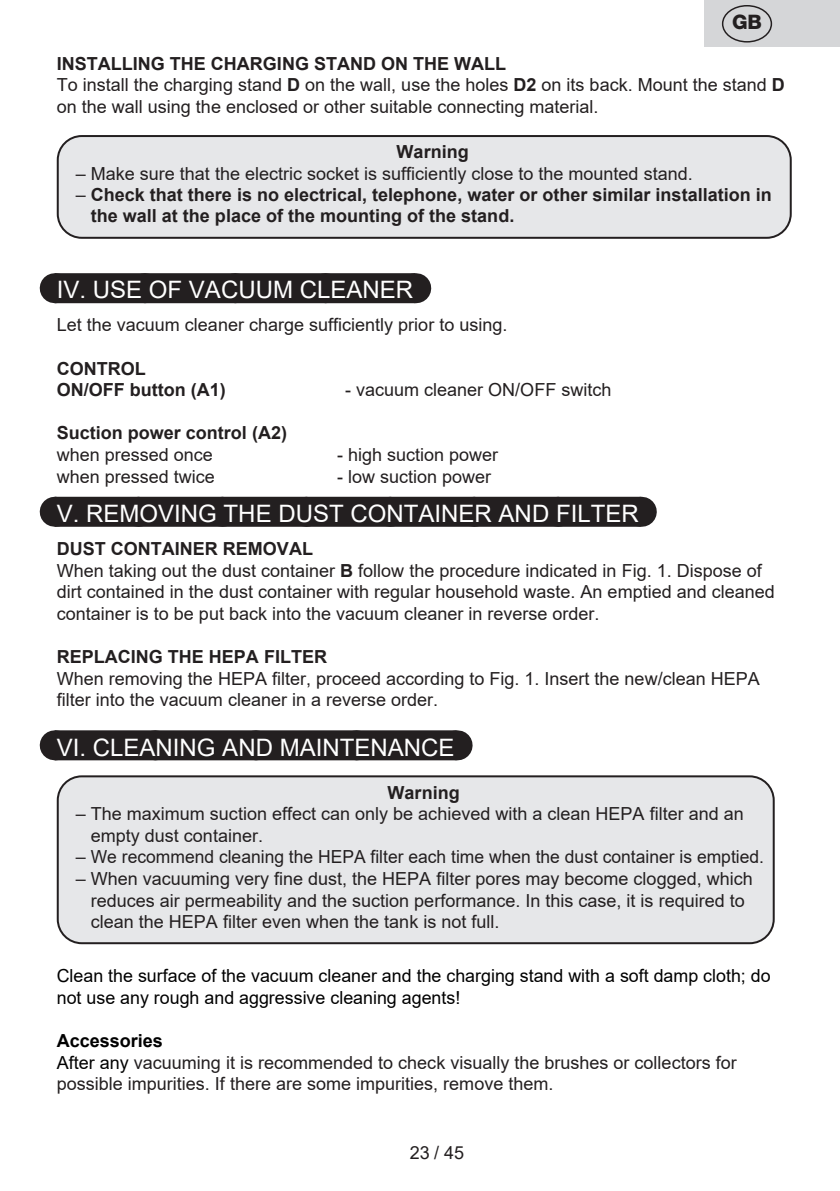
<style>
.page{position:relative;width:840px;height:1191px;background:#fff}
.page>*{position:absolute;margin:0;border:0;box-sizing:border-box;transform-origin:0 0}
.Grafický_nadpis_ETA{font:24px "Arial";color:#fff}
.t1{font:800 20px "Helvetica Neue OT";color:#231f20}
.Normální{font:18px/21.6px "Arial";color:#231f20}
.Normální-2{font:700 18px/21.4px "Arial";color:#231f20}
.Normální-3{font:18px/21.6px "Arial";color:#000}
.Normální-4{font:700 18px "Arial";color:#000}
.s1{font-weight:700}
.s2{font-weight:400}
.s3{color:#000}
</style>
<div class="page">
<div style="left:55px;top:273px;width:360px;height:30px;background:#231f20"></div>
<svg style="left:145px;top:273px;width:225px;height:1px"></svg>
<hr style="left:415px;top:273px;width:1px;height:30px;background:#231f20">
<div style="left:55px;top:497px;width:585px;height:30px;background:#231f20"></div>
<svg style="left:138px;top:526px;width:460px;height:1px"></svg>
<hr style="left:640px;top:497px;width:1px;height:30px;background:#231f20">
<div style="left:55px;top:730px;width:401px;height:30px;background:#231f20"></div>
<svg style="left:155px;top:730px;width:251px;height:1px"></svg>
<hr style="left:456px;top:730px;width:1px;height:30px;background:#231f20">
<div style="left:58px;top:136px;width:732px;height:102px;background:#e6e7e9;border-radius:24px"></div>
<div style="left:57px;top:135px;width:734px;height:104px;border:2px solid #231f20;border-radius:24px"></div>
<div style="left:58px;top:776px;width:715px;height:167px;background:#e6e7e9;border-radius:24px"></div>
<div style="left:57px;top:775px;width:717px;height:169px;border:2px solid #231f20;border-radius:24px"></div>
<div style="left:704px;top:0;width:135px;height:47px;background:#d5d6d8"></div>
<div style="left:721px;top:5px;width:50px;height:38px;border:1px solid #231f20;border-radius:50%"></div>
<p class="t1" style="left:731px;top:10px;width:31px">GB</p>
<p class="Normální-2" style="left:57px;top:53px;width:450px">INSTALLING THE CHARGING STAND ON THE WALL</p>
<p class="Normální" style="left:57px;top:74px;width:729px">To install the charging stand <span class="s1">D</span> on the wall, use the holes <span class="s1">D2</span> on its back. Mount the stand <span class="s1">D </span>on the wall using the enclosed or other suitable connecting material.</p>
<p class="Normální-2" style="left:396px;top:141px;width:73px">Warning</p>
<p class="Normální" style="left:76px;top:162px;width:618px">– Make sure that the electric socket is sufficiently close to the mounted stand.</p>
<p class="Normální-2" style="left:91px;top:184px;width:682px;text-indent:-15px"><span class="s2">–</span> Check that there is no electrical, telephone, water or other similar installation in the wall at the place of the mounting of the stand.</p>
<p class="Grafický_nadpis_ETA" style="left:57px;top:273px;width:358px">IV. USE OF VACUUM CLEANER</p>
<p class="Normální" style="left:57px;top:314px;width:452px">Let the vacuum cleaner charge sufficiently prior to using.</p>
<p class="Normální-2" style="left:57px;top:358px;width:90px">CONTROL</p>
<p class="Normální-2" style="left:57px;top:379px;width:170px">ON/OFF button (A1)</p>
<p class="Normální" style="left:345px;top:379px;width:268px">- vacuum cleaner ON/OFF switch</p>
<p class="Normální-2" style="left:57px;top:422px;width:232px">Suction power control (A2)</p>
<p class="Normální" style="left:57px;top:444px;width:158px">when pressed once</p>
<p class="Normální" style="left:337px;top:444px;width:163px">- high suction power</p>
<p class="Normální" style="left:57px;top:465px;width:160px">when pressed twice</p>
<p class="Normální" style="left:337px;top:465px;width:156px">- low suction power</p>
<p class="Grafický_nadpis_ETA" style="left:57px;top:497px;width:583px">V. REMOVING THE DUST CONTAINER AND FILTER</p>
<p class="Normální-2" style="left:57px;top:538px;width:257px">DUST CONTAINER REMOVAL</p>
<p class="Normální" style="left:57px;top:559px;width:719px">When taking out the dust container <span class="s1">B</span> follow the procedure indicated in Fig. 1. Dispose of dirt contained in the dust container with regular household waste. An emptied and cleaned container is to be put back into the vacuum cleaner in reverse order.</p>
<p class="Normální-2" style="left:57px;top:646px;width:272px">REPLACING THE HEPA FILTER</p>
<p class="Normální" style="left:57px;top:667px;width:704px">When removing the HEPA filter, proceed according to Fig. 1. Insert the new/clean HEPA filter into the vacuum cleaner in a reverse order.</p>
<p class="Grafický_nadpis_ETA" style="left:57px;top:730px;width:399px">VI. CLEANING AND MAINTENANCE</p>
<p class="Normální-2" style="left:387px;top:781px;width:73px">Warning</p>
<p class="Normální" style="left:91px;top:803px;width:654px;text-indent:-15px">– The maximum suction effect can only be achieved with a clean HEPA filter and an empty dust container.</p>
<p class="Normální" style="left:76px;top:846px;width:689px">– We recommend cleaning the HEPA filter each time when the dust container is emptied.</p>
<p class="Normální" style="left:91px;top:867px;width:663px;text-indent:-15px">– When vacuuming very fine dust, the HEPA filter pores may become clogged, which reduces air permeability and the suction performance. In this case, it is required to clean the HEPA filter even when the tank is not full.</p>
<p class="Normální-3" style="left:57px;top:965px;width:715px">Clean the surface of the vacuum cleaner and the charging stand with a soft damp cloth; do not use any rough and aggressive cleaning agents!</p>
<p class="Normální-4" style="left:57px;top:1028px;width:108px">Accessories</p>
<p class="Normální" style="left:57px;top:1051px;width:681px"><span class="s3">After any</span> vacuuming it is recommended to check visually the brushes or collectors for possible impurities. If there are some impurities, remove them.</p>
<p class="Normální" style="left:410px;top:1142px;width:56px">23 / 45</p>
</div>
